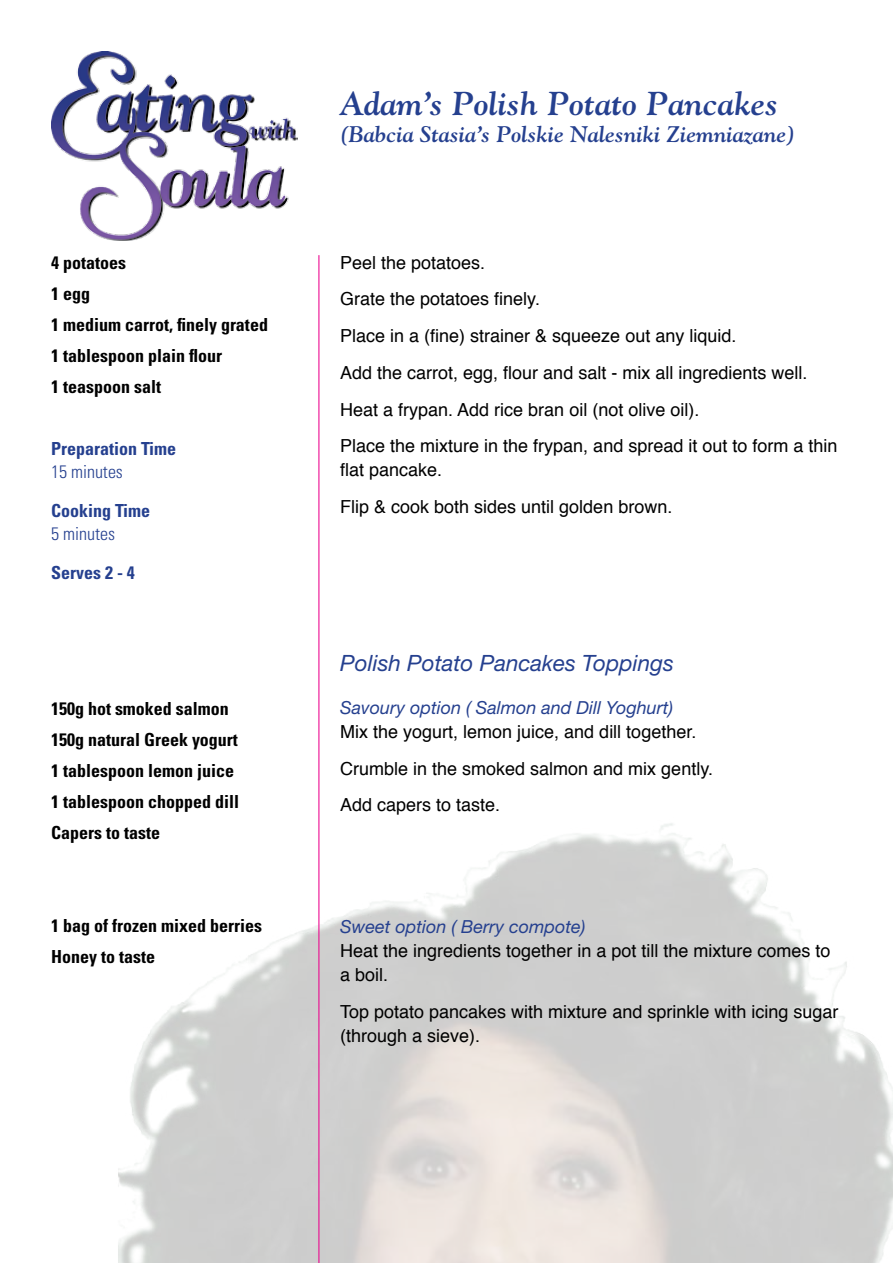
<style>
.page{position:relative;width:893px;height:1263px;background:#fff}
.page>*{position:absolute;margin:0;border:0;box-sizing:border-box;transform-origin:0 0}
.t1{font:italic 700 33px "Goudy";color:#25408f}
.t2{font:italic 700 22.5px "Goudy";color:#25408f}
.t3{font:italic 22.5px "Helvetica Neue";color:#25408f}
.t4{font:18px/36.8px "Helvetica";color:#000}
.t5{font:700 condensed 18px/31px "Univers";color:#000}
.t6{font:italic 18px "Helvetica Neue";color:#25408f}
.t7{font:700 condensed 18px "Univers";color:#25408f}
.t8{font:300 condensed 18px "Univers";color:#25408f}
</style>
<div class="page">
<img style="left:51px;top:51px;width:247px;height:189px">
<hr style="left:318px;top:255px;width:1px;height:1008px;background:#ec008c">
<p class="t5" style="left:51px;top:247px;width:218px">4 potatoes<br>1 egg<br>1 medium carrot, finely grated<br>1 tablespoon plain flour<br>1 teaspoon salt</p>
<p class="t7" style="left:51px;top:438px;width:127px">Preparation Time</p>
<p class="t8" style="left:51px;top:460px;width:73px">15 minutes</p>
<p class="t7" style="left:51px;top:500px;width:101px">Cooking Time</p>
<p class="t8" style="left:51px;top:522px;width:65px">5 minutes</p>
<p class="t7" style="left:51px;top:562px;width:85px">Serves 2 - 4</p>
<p class="t5" style="left:51px;top:693px;width:189px">150g hot smoked salmon<br>150g natural Greek yogurt<br>1 tablespoon lemon juice<br>1 tablespoon chopped dill<br>Capers to taste</p>
<p class="t5" style="left:51px;top:910px;width:212px">1 bag of frozen mixed berries<br>Honey to taste</p>
<h1 class="t1" style="left:340px;top:83px;width:440px">Adam’s Polish Potato Pancakes</h1>
<p class="t2" style="left:340px;top:120px;width:457px">(Babcia Stasia’s Polskie Nalesniki Ziemniazane)</p>
<p class="t4" style="left:340px;top:244px;width:499px">Peel the potatoes.<br>Grate the potatoes finely.<br>Place in a (fine) strainer &amp; squeeze out any liquid.<br>Add the carrot, egg, flour and salt - mix all ingredients well.<br>Heat a frypan. Add rice bran oil (not olive oil).<br>Place the mixture in the frypan, and spread it out to form a thin</p>
<p class="t4" style="left:340px;top:452px;width:334px">flat pancake.<br>Flip &amp; cook both sides until golden brown.</p>
<p class="t3" style="left:340px;top:649px;width:335px">Polish Potato Pancakes Toppings</p>
<p class="t6" style="left:340px;top:697px;width:335px">Savoury option ( Salmon and Dill Yoghurt)</p>
<p class="t4" style="left:340px;top:714px;width:374px">Mix the yogurt, lemon juice, and dill together.<br>Crumble in the smoked salmon and mix gently.<br>Add capers to taste.</p>
<p class="t6" style="left:340px;top:916px;width:247px">Sweet option ( Berry compote)</p>
<p class="t4" style="left:340px;top:939px;width:492px;line-height:24px">Heat the ingredients together in a pot till the mixture comes to a boil.</p>
<p class="t4" style="left:340px;top:1000px;width:500px;line-height:24px">Top potato pancakes with mixture and sprinkle with icing sugar (through a sieve).</p>
</div>
